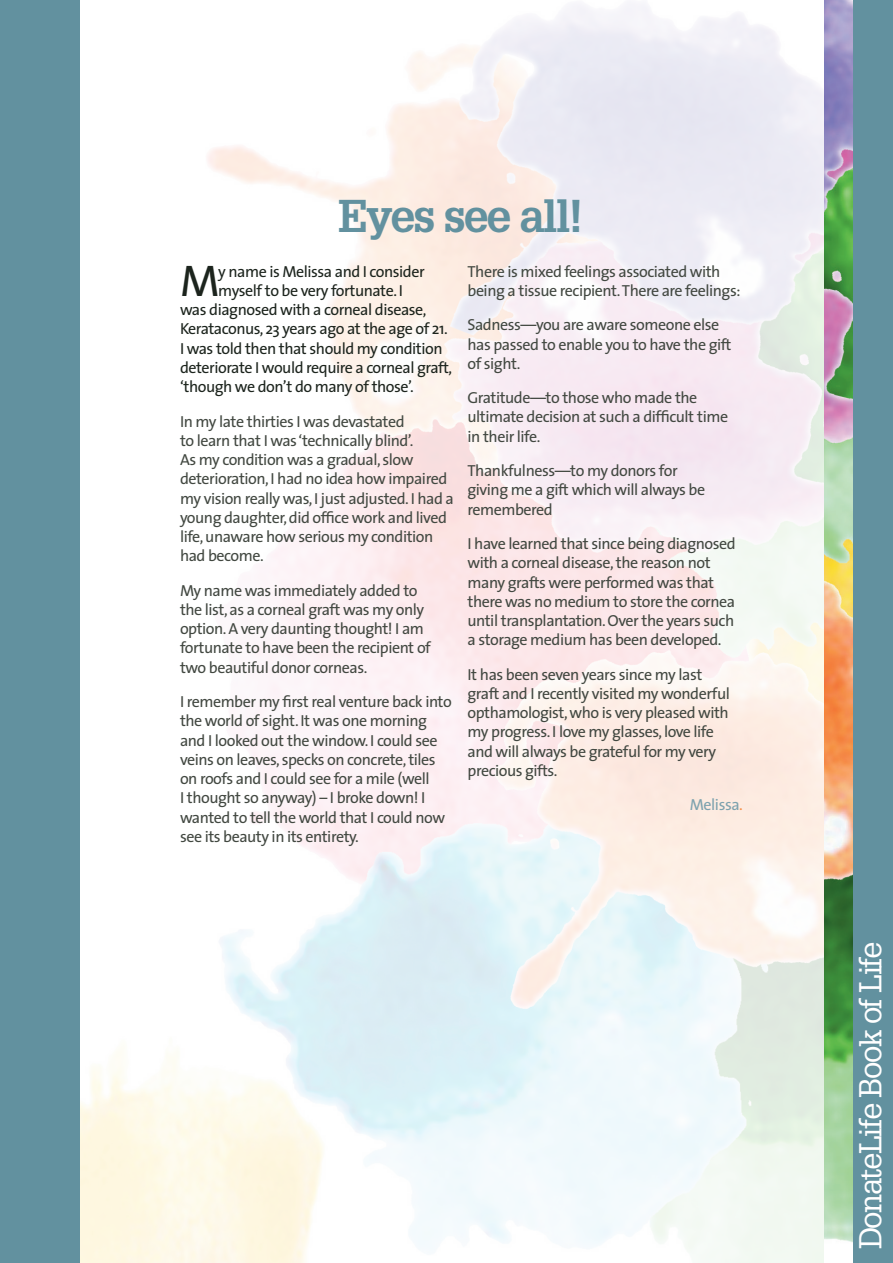
<style>
.page{position:relative;width:893px;height:1263px;background:#fff}
.page>*{position:absolute;margin:0;border:0;box-sizing:border-box;transform-origin:0 0}
.t1{font:700 44.85px "Glypha";letter-spacing:-.05em;color:#62919f}
.t2{font:44.55px "The Sans";color:#1c241d}
.t3{font:31.05px "Glypha";letter-spacing:-.05em;color:#fff}
.t4{font:16.05px/19.2px "The Sans";letter-spacing:-.03em;color:#424841}
.t5{font:16.05px "The Sans";letter-spacing:-.03em;color:#1c241d}
.t6{font:16.05px "The Sans";letter-spacing:-.03em;color:#7da2ae}
.s1{color:#f68f46}
</style>
<div class="page">
<img style="left:80px;top:0;width:745px;height:1263px">
<div style="left:0;top:0;width:80px;height:1263px;background:#62919f"></div>
<img style="left:825px;top:0;width:29px;height:1263px">
<div style="left:854px;top:0;width:39px;height:1263px;background:#62919f"></div>
<h1 class="t1" style="left:338px;top:187px;width:247px">Eyes see all!</h1>
<h2 class="t2" style="left:180px;top:244px;width:41px">M</h2>
<p class="t5" style="left:218px;top:258px;width:208px">y name is Melissa and I consider</p>
<p class="t5" style="left:218px;top:277px;width:186px">myself to be very fortunate. I</p>
<p class="t5" style="left:180px;top:296px;width:248px">was diagnosed with a corneal disease,</p>
<p class="t5" style="left:180px;top:316px;width:269px">Kerataconus, 23 years ago at the age of 21.</p>
<p class="t5" style="left:180px;top:335px;width:264px">I was told then that should my condition</p>
<p class="t5" style="left:180px;top:354px;width:274px">deteriorate I would require a corneal graft,</p>
<p class="t5" style="left:180px;top:373px;width:235px">‘though we don’t do many of those’.</p>
<p class="t4" style="left:180px;top:411px;width:275px">In my late thirties I was devastated<br>to learn that I was ‘technically blind’.<br>As my condition was a gradual, slow deterioration, I had no idea how impaired my vision really was, I just adjusted. I had a young daughter, did office work and lived life, unaware how serious my condition had become.</p>
<p class="t4" style="left:180px;top:580px;width:252px">My name was immediately added to the list, as a corneal graft was my only option. A very daunting thought! I am fortunate to have been the recipient of two beautiful donor corneas.</p>
<p class="t4" style="left:180px;top:691px;width:273px">I remember my first real venture back into the world of sight. It was one morning and I looked out the window. I could see veins on leaves, specks on concrete, tiles on roofs and I could see for a mile (well<br>I thought so anyway) – I broke down! I wanted to tell the world that I could now see its beauty in its entirety.</p>
<p class="t4" style="left:467px;top:261px;width:274px">There is mixed feelings associated with being a tissue recipient. There are feelings:</p>
<p class="t4" style="left:467px;top:315px;width:266px">Sadness—you are aware someone else has passed to enable you to have the gift of sight.</p>
<p class="t4" style="left:467px;top:388px;width:262px">Gratitude—to those who made the ultimate decision at such a difficult time in their life.</p>
<p class="t4" style="left:467px;top:461px;width:239px">Thankfulness—to my donors for giving me a gift which will always be remembered</p>
<p class="t4" style="left:467px;top:533px;width:270px">I have learned that since being diagnosed with a corneal disease, the reason not many grafts were performed was that there was no medium to store the cornea until transplantation. Over the years such a storage medium has been developed.</p>
<p class="t4" style="left:467px;top:664px;width:264px">It has been seven years since my last graft and I recently visited my wonderful opthamologist, who is very pleased with my progress. I love my glasses, love life and will always be grateful for my very precious gifts.</p>
<p class="t6" style="left:690px;top:791px;width:55px">Melissa<span class="s1">.</span></p>
<h3 class="t3" style="left:851px;top:1249px;width:309px;rotate:-90deg">DonateLife Book of Life</h3>
</div>
